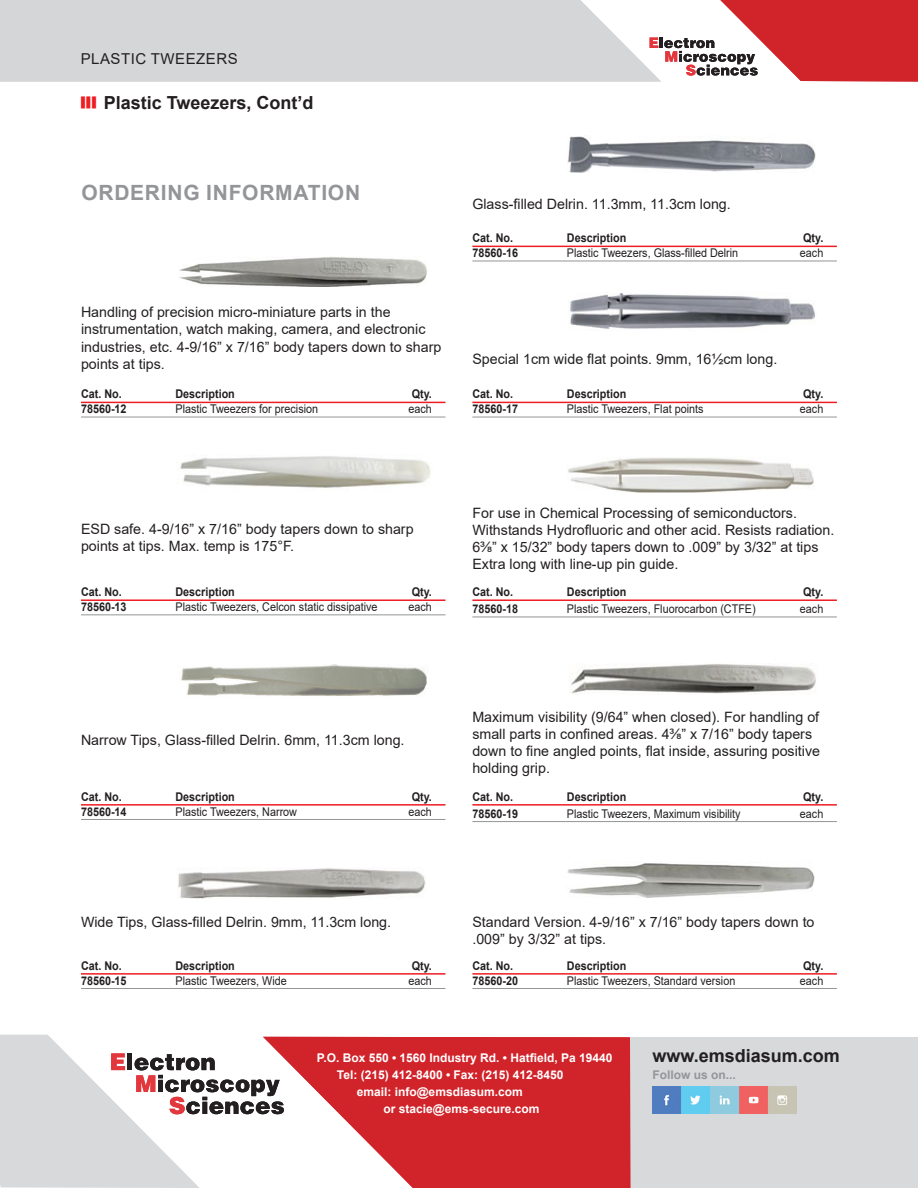
<style>
.page{position:relative;width:918px;height:1188px;background:#fff}
.page>*{position:absolute;margin:0;border:0;box-sizing:border-box;transform-origin:0 0}
.Major_Subhead{font:700 21px "Arial";letter-spacing:.035em;color:#939598}
.Product_Name__Small{font:700 18px "Arial";color:#231f20}
.Section_Title{font:15px "Arial";letter-spacing:.035em;color:#231f20}
.Body_Text{font:14.25px/17.1px "Arial";color:#231f20}
.Price_Block_Text__1{font:12px "Arial";color:#231f20;scale:.9 1}
.Price_Block_Header{font:700 12px "Arial";color:#231f20;scale:.9 1}
.Body_Text-2{font:700 12px "Arial";color:#fff}
.Price_Block_Text__1-2{font:700 12px "Arial";color:#231f20;scale:.9 1}
.Body_Text-3{font:700 12px "Arial";color:#939598}
</style>
<div class="page">
<div style="left:0;top:0;width:650px;height:82px;background:#d5d6d8"></div>
<div style="left:630px;top:1037px;width:288px;height:151px;background:#d8d9db"></div>
<svg style="left:284px;top:1037px;width:347px;height:151px;fill:#d1232a"></svg>
<svg style="left:650px;top:0;width:268px;height:82px"></svg>
<svg style="left:0;top:1035px;width:284px;height:153px"></svg>
<hr style="left:81px;top:804px;width:365px;height:2px;background:#ee1d23">
<hr style="left:81px;top:819px;width:365px;height:1px;background:#939598">
<img style="left:181px;top:665px;width:246px;height:31px">
<hr style="left:81px;top:973px;width:365px;height:2px;background:#ee1d23">
<hr style="left:81px;top:988px;width:365px;height:1px;background:#939598">
<img style="left:178px;top:868px;width:248px;height:30px">
<hr style="left:472px;top:246px;width:365px;height:1px;background:#ee1d23">
<hr style="left:472px;top:261px;width:365px;height:1px;background:#939598">
<hr style="left:472px;top:402px;width:365px;height:1px;background:#ee1d23">
<hr style="left:472px;top:417px;width:365px;height:1px;background:#939598">
<img style="left:567px;top:136px;width:248px;height:36px">
<img style="left:569px;top:293px;width:246px;height:36px">
<hr style="left:472px;top:599px;width:365px;height:2px;background:#ee1d23">
<hr style="left:472px;top:617px;width:365px;height:1px;background:#939598">
<img style="left:568px;top:457px;width:247px;height:36px">
<hr style="left:472px;top:804px;width:365px;height:2px;background:#ee1d23">
<hr style="left:472px;top:821px;width:365px;height:1px;background:#939598">
<img style="left:569px;top:664px;width:247px;height:31px">
<img style="left:567px;top:863px;width:248px;height:35px">
<hr style="left:81px;top:599px;width:365px;height:2px;background:#ee1d23">
<hr style="left:81px;top:614px;width:365px;height:1px;background:#939598">
<img style="left:180px;top:456px;width:251px;height:32px">
<hr style="left:81px;top:402px;width:365px;height:1px;background:#ee1d23">
<hr style="left:81px;top:417px;width:365px;height:1px;background:#939598">
<img style="left:179px;top:256px;width:248px;height:31px">
<hr style="left:472px;top:973px;width:365px;height:2px;background:#ee1d23">
<hr style="left:472px;top:988px;width:365px;height:1px;background:#939598">
<p class="Section_Title" style="left:81px;top:49px;width:159px">PLASTIC TWEEZERS</p>
<p class="Product_Name__Small" style="left:104px;top:90px;width:211px">Plastic Tweezers, Cont’d</p>
<p class="Major_Subhead" style="left:81px;top:178px;width:280px">ORDERING INFORMATION</p>
<p class="Body_Text" style="left:81px;top:304px;width:362px">Handling of precision micro-miniature parts in the instrumentation, watch making, camera, and electronic industries, etc. 4-9/16” x 7/16” body tapers down to sharp points at tips.</p>
<p class="Price_Block_Header" style="left:81px;top:386px;width:47px">Cat. No.</p>
<p class="Price_Block_Header" style="left:176px;top:386px;width:68px">Description</p>
<p class="Price_Block_Header" style="left:412px;top:386px;width:24px">Qty.</p>
<p class="Price_Block_Text__1-2" style="left:81px;top:401px;width:52px">78560-12</p>
<p class="Price_Block_Text__1" style="left:176px;top:401px;width:160px">Plastic Tweezers for precision</p>
<p class="Price_Block_Text__1" style="left:409px;top:401px;width:28px">each</p>
<p class="Body_Text" style="left:472px;top:195px;width:260px">Glass-filled Delrin. 11.3mm, 11.3cm long.</p>
<p class="Price_Block_Header" style="left:472px;top:230px;width:47px">Cat. No.</p>
<p class="Price_Block_Header" style="left:567px;top:230px;width:68px">Description</p>
<p class="Price_Block_Header" style="left:803px;top:230px;width:24px">Qty.</p>
<p class="Price_Block_Text__1-2" style="left:472px;top:245px;width:52px">78560-16</p>
<p class="Price_Block_Text__1" style="left:567px;top:245px;width:192px">Plastic Tweezers, Glass-filled Delrin</p>
<p class="Price_Block_Text__1" style="left:800px;top:245px;width:28px">each</p>
<p class="Body_Text" style="left:472px;top:350px;width:306px">Special 1cm wide flat points. 9mm, 16½cm long.</p>
<p class="Price_Block_Header" style="left:472px;top:386px;width:47px">Cat. No.</p>
<p class="Price_Block_Header" style="left:567px;top:386px;width:68px">Description</p>
<p class="Price_Block_Header" style="left:803px;top:386px;width:24px">Qty.</p>
<p class="Price_Block_Text__1-2" style="left:472px;top:401px;width:52px">78560-17</p>
<p class="Price_Block_Text__1" style="left:567px;top:401px;width:153px">Plastic Tweezers, Flat points</p>
<p class="Price_Block_Text__1" style="left:800px;top:401px;width:28px">each</p>
<p class="Body_Text" style="left:81px;top:520px;width:334px">ESD safe. 4-9/16” x 7/16” body tapers down to sharp points at tips. Max. temp is 175°F.</p>
<p class="Price_Block_Header" style="left:81px;top:584px;width:47px">Cat. No.</p>
<p class="Price_Block_Header" style="left:176px;top:584px;width:68px">Description</p>
<p class="Price_Block_Header" style="left:412px;top:584px;width:24px">Qty.</p>
<p class="Price_Block_Text__1-2" style="left:81px;top:599px;width:52px">78560-13</p>
<p class="Price_Block_Text__1" style="left:176px;top:599px;width:226px">Plastic Tweezers, Celcon static dissipative</p>
<p class="Price_Block_Text__1" style="left:409px;top:599px;width:28px">each</p>
<p class="Body_Text" style="left:472px;top:504px;width:363px">For use in Chemical Processing of semiconductors.<br>Withstands Hydrofluoric and other acid. Resists radiation.<br>6⅜” x 15/32” body tapers down to .009” by 3/32” at tips Extra long with line-up pin guide.</p>
<p class="Price_Block_Header" style="left:472px;top:584px;width:47px">Cat. No.</p>
<p class="Price_Block_Header" style="left:567px;top:584px;width:68px">Description</p>
<p class="Price_Block_Header" style="left:803px;top:584px;width:24px">Qty.</p>
<p class="Price_Block_Text__1-2" style="left:472px;top:601px;width:52px">78560-18</p>
<p class="Price_Block_Text__1" style="left:567px;top:601px;width:211px">Plastic Tweezers, Fluorocarbon (CTFE)</p>
<p class="Price_Block_Text__1" style="left:800px;top:601px;width:28px">each</p>
<p class="Body_Text" style="left:81px;top:731px;width:325px">Narrow Tips, Glass-filled Delrin. 6mm, 11.3cm long.</p>
<p class="Price_Block_Header" style="left:81px;top:788px;width:47px">Cat. No.</p>
<p class="Price_Block_Header" style="left:176px;top:788px;width:68px">Description</p>
<p class="Price_Block_Header" style="left:412px;top:788px;width:24px">Qty.</p>
<p class="Price_Block_Text__1-2" style="left:81px;top:803px;width:52px">78560-14</p>
<p class="Price_Block_Text__1" style="left:176px;top:803px;width:137px">Plastic Tweezers, Narrow</p>
<p class="Price_Block_Text__1" style="left:409px;top:803px;width:28px">each</p>
<p class="Body_Text" style="left:472px;top:708px;width:349px">Maximum visibility (9/64” when closed). For handling of small parts in confined areas. 4⅜” x 7/16” body tapers down to fine angled points, flat inside, assuring positive holding grip.</p>
<p class="Price_Block_Header" style="left:472px;top:788px;width:47px">Cat. No.</p>
<p class="Price_Block_Header" style="left:567px;top:788px;width:68px">Description</p>
<p class="Price_Block_Header" style="left:803px;top:788px;width:24px">Qty.</p>
<p class="Price_Block_Text__1-2" style="left:472px;top:805px;width:52px">78560-19</p>
<p class="Price_Block_Text__1" style="left:567px;top:805px;width:195px">Plastic Tweezers, Maximum visibility</p>
<p class="Price_Block_Text__1" style="left:800px;top:805px;width:28px">each</p>
<p class="Body_Text" style="left:81px;top:913px;width:312px">Wide Tips, Glass-filled Delrin. 9mm, 11.3cm long.</p>
<p class="Price_Block_Header" style="left:81px;top:957px;width:47px">Cat. No.</p>
<p class="Price_Block_Header" style="left:176px;top:957px;width:68px">Description</p>
<p class="Price_Block_Header" style="left:412px;top:957px;width:24px">Qty.</p>
<p class="Price_Block_Text__1-2" style="left:81px;top:972px;width:52px">78560-15</p>
<p class="Price_Block_Text__1" style="left:176px;top:972px;width:125px">Plastic Tweezers, Wide</p>
<p class="Price_Block_Text__1" style="left:409px;top:972px;width:28px">each</p>
<p class="Body_Text" style="left:472px;top:913px;width:344px">Standard Version. 4-9/16” x 7/16” body tapers down to .009” by 3/32” at tips.</p>
<p class="Price_Block_Header" style="left:472px;top:957px;width:47px">Cat. No.</p>
<p class="Price_Block_Header" style="left:567px;top:957px;width:68px">Description</p>
<p class="Price_Block_Header" style="left:803px;top:957px;width:24px">Qty.</p>
<p class="Price_Block_Text__1-2" style="left:472px;top:972px;width:52px">78560-20</p>
<p class="Price_Block_Text__1" style="left:567px;top:972px;width:189px">Plastic Tweezers, Standard version</p>
<p class="Price_Block_Text__1" style="left:800px;top:972px;width:28px">each</p>
<p class="Body_Text-2" style="left:317px;top:1050px;width:297px">P.O. Box 550 • 1560 Industry Rd. • Hatfield, Pa 19440</p>
<p class="Body_Text-2" style="left:337px;top:1067px;width:228px">Tel: (215) 412-8400 • Fax: (215) 412-8450</p>
<p class="Body_Text-2" style="left:357px;top:1083px;width:167px">email: info@emsdiasum.com</p>
<p class="Body_Text-2" style="left:384px;top:1100px;width:157px">or stacie@ems-secure.com</p>
<p class="Product_Name__Small" style="left:652px;top:1043px;width:189px">www.emsdiasum.com</p>
<p class="Body_Text-3" style="left:652px;top:1067px;width:85px">Follow us on...</p>
</div>
